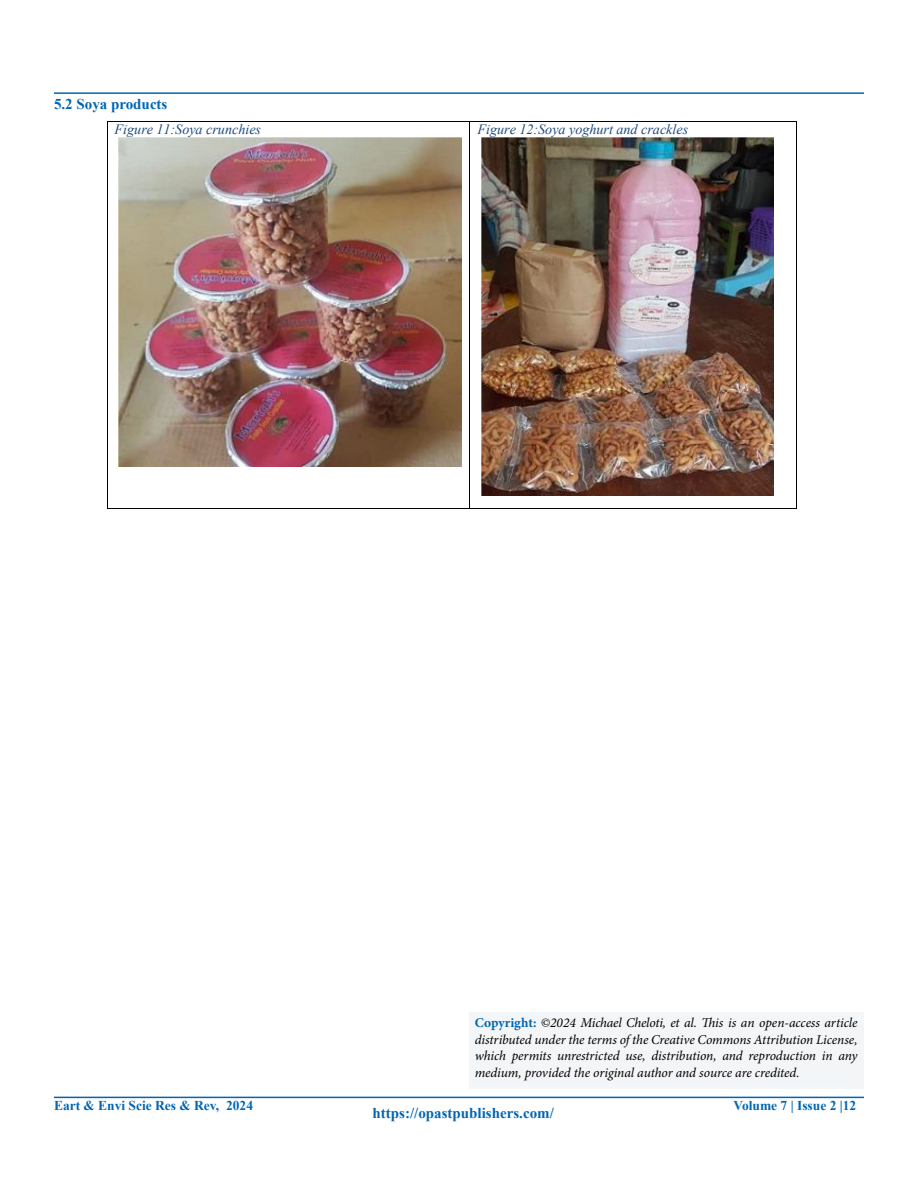
<style>
.page{position:relative;width:918px;height:1188px;background:#fff}
.page>*{position:absolute;margin:0;border:0;box-sizing:border-box;transform-origin:0 0}
.t1{font:700 15px "Times New Roman";color:#0066b3}
.t2{font:italic 14.1px "Times New Roman";color:#1f497d}
.t3{font:italic 13.5px/16.5px "Minion Pro";letter-spacing:-.01em;color:#000;text-align:justify}
.t4{font:700 13.5px "Times New Roman";color:#0066b3}
.s1{font-weight:700;font-style:normal;color:#0066b3}
</style>
<div class="page">
<hr style="left:54px;top:1097px;width:810px;height:1px;background:#0066b3">
<hr style="left:54px;top:92px;width:810px;height:2px;background:#0066b3">
<hr style="left:107px;top:121px;width:363px;height:1px;background:#000">
<hr style="left:470px;top:121px;width:326px;height:1px;background:#000">
<hr style="left:107px;top:121px;width:1px;height:387px;background:#000">
<hr style="left:107px;top:508px;width:363px;height:1px;background:#000">
<hr style="left:470px;top:121px;width:1px;height:387px;background:#000">
<hr style="left:470px;top:508px;width:326px;height:1px;background:#000">
<hr style="left:796px;top:121px;width:1px;height:387px;background:#000">
<img style="left:119px;top:138px;width:343px;height:329px">
<img style="left:481px;top:138px;width:293px;height:357px">
<div style="left:456px;top:1002px;width:422px;height:88px;background:#f3f5f7"></div>
<p class="t1" style="left:54px;top:93px;width:115px">5.2 Soya products</p>
<p class="t2" style="left:115px;top:120px;width:148px">Figure 11:Soya crunchies</p>
<p class="t2" style="left:478px;top:120px;width:212px">Figure 12:Soya yoghurt and crackles</p>
<p class="t3" style="left:475px;top:1015px;width:384px"><span class="s1">Copyright:</span> ©2024 Michael Cheloti, et al. This is an open-access article distributed under the terms of the Creative Commons Attribution License, which permits unrestricted use, distribution, and reproduction in any medium, provided the original author and source are credited.</p>
<p class="t1" style="left:373px;top:1102px;width:183px">https://opastpublishers.com/</p>
<p class="t4" style="left:54px;top:1096px;width:201px">Eart &amp; Envi Scie Res &amp; Rev, 2024</p>
<p class="t4" style="left:734px;top:1096px;width:124px">Volume 7 | Issue 2 |12</p>
</div>
